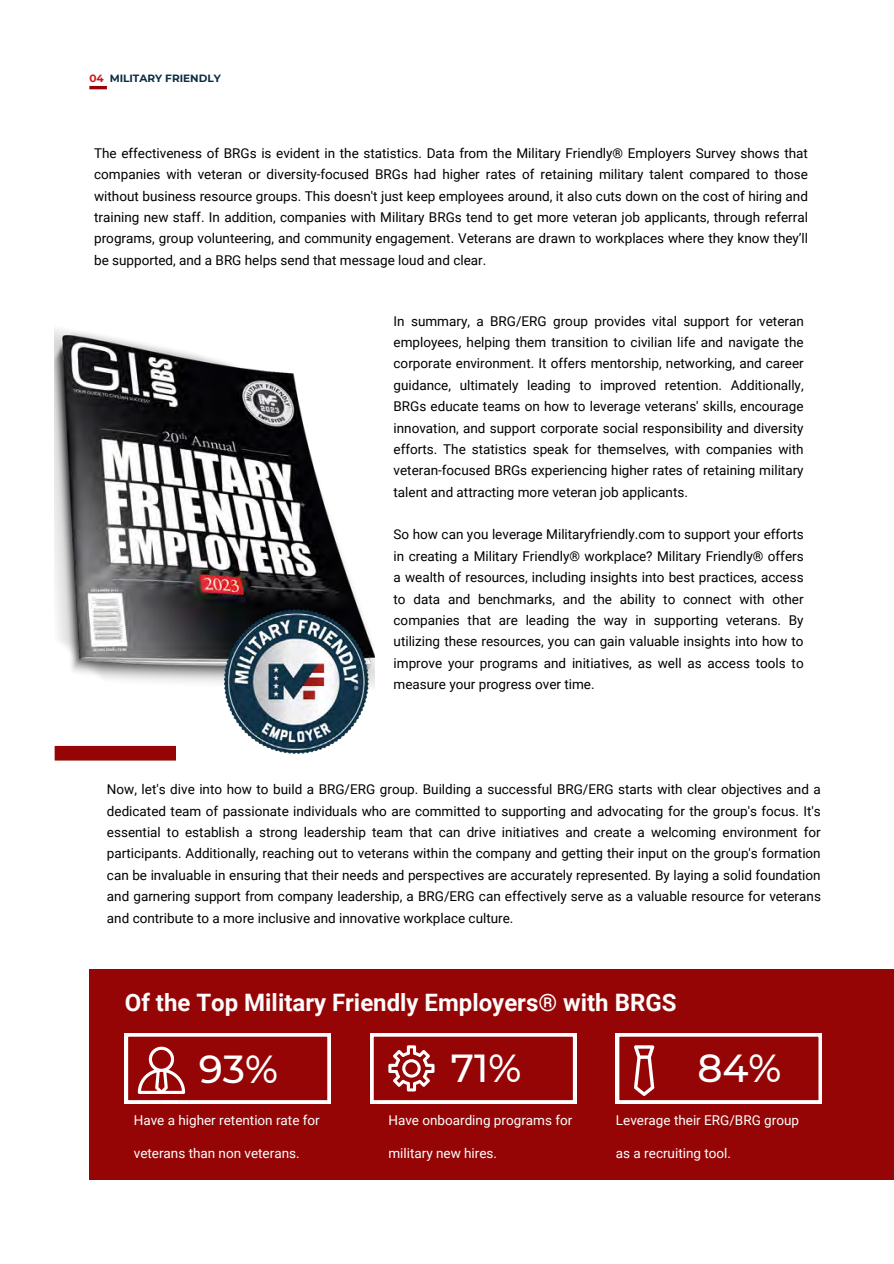
<style>
.page{position:relative;width:894px;height:1264px;background:#fff}
.page>*{position:absolute;margin:0;border:0;box-sizing:border-box;transform-origin:0 0}
.t1{font:500 39px "Montserrat";color:#fff}
.t2{font:700 24px "Roboto";color:#fefcfc}
.t3{font:13.5px/21.3px "Roboto";color:#000;text-align:justify}
.t4{font:13.5px "Roboto";color:#fff}
.t5{font:700 10.5px "Montserrat";color:#092d40}
.s1{color:#c71618}
</style>
<div class="page">
<img style="left:55px;top:329px;width:303px;height:354px">
<div style="left:89px;top:969px;width:804px;height:210px;background:#950505"></div>
<div style="left:55px;top:746px;width:121px;height:14px;background:#950505"></div>
<hr style="left:89px;top:86px;width:18px;height:3px;background:#950505">
<img style="left:218px;top:604px;width:156px;height:150px">
<svg style="left:125px;top:1033px;width:205px;height:70px"></svg>
<svg style="left:370px;top:1033px;width:206px;height:70px"></svg>
<svg style="left:615px;top:1033px;width:206px;height:70px"></svg>
<h1 class="t5" style="left:89px;top:71px;width:133px"><span class="s1">04</span> MILITARY FRIENDLY</h1>
<p class="t3" style="left:94px;top:142px;width:715px">The effectiveness of BRGs is evident in the statistics. Data from the Military Friendly® Employers Survey shows that companies with veteran or diversity-focused BRGs had higher rates of retaining military talent compared to those without business resource groups. This doesn't just keep employees around, it also cuts down on the cost of hiring and training new staff. In addition, companies with Military BRGs tend to get more veteran job applicants, through referral programs, group volunteering, and community engagement. Veterans are drawn to workplaces where they know they’ll be supported, and a BRG helps send that message loud and clear.</p>
<h1 class="t3" style="left:393px;top:310px;width:411px">In summary, a BRG/ERG group provides vital support for veteran employees, helping them transition to civilian life and navigate the corporate environment. It offers mentorship, networking, and career guidance, ultimately leading to improved retention. Additionally, BRGs educate teams on how to leverage veterans' skills, encourage innovation, and support corporate social responsibility and diversity efforts. The statistics speak for themselves, with companies with veteran-focused BRGs experiencing higher rates of retaining military talent and attracting more veteran job applicants.</h1>
<h3 class="t3" style="left:393px;top:524px;width:411px">So how can you leverage Militaryfriendly.com to support your efforts in creating a Military Friendly® workplace? Military Friendly® offers a wealth of resources, including insights into best practices, access to data and benchmarks, and the ability to connect with other companies that are leading the way in supporting veterans. By utilizing these resources, you can gain valuable insights into how to improve your programs and initiatives, as well as access tools to measure your progress over time.</h3>
<h3 class="t3" style="left:107px;top:779px;width:715px">Now, let's dive into how to build a BRG/ERG group. Building a successful BRG/ERG starts with clear objectives and a dedicated team of passionate individuals who are committed to supporting and advocating for the group's focus. It's essential to establish a strong leadership team that can drive initiatives and create a welcoming environment for participants. Additionally, reaching out to veterans within the company and getting their input on the group's formation can be invaluable in ensuring that their needs and perspectives are accurately represented. By laying a solid foundation and garnering support from company leadership, a BRG/ERG can effectively serve as a valuable resource for veterans and contribute to a more inclusive and innovative workplace culture.</h3>
<p class="t2" style="left:125px;top:989px;width:553px">Of the Top Military Friendly Employers® with BRGS</p>
<p class="t1" style="left:199px;top:1045px;width:81px">93%</p>
<p class="t4" style="left:134px;top:1112px;width:187px">Have a higher retention rate for</p>
<p class="t4" style="left:134px;top:1145px;width:167px">veterans than non veterans.</p>
<h3 class="t1" style="left:451px;top:1043px;width:72px">71%</h3>
<h3 class="t4" style="left:388px;top:1112px;width:185px">Have onboarding programs for</h3>
<h3 class="t4" style="left:388px;top:1145px;width:110px">military new hires.</h3>
<h3 class="t1" style="left:697px;top:1043px;width:86px">84%</h3>
<h2 class="t4" style="left:615px;top:1112px;width:184px">Leverage their ERG/BRG group</h2>
<h2 class="t4" style="left:615px;top:1145px;width:116px">as a recruiting tool.</h2>
</div>
